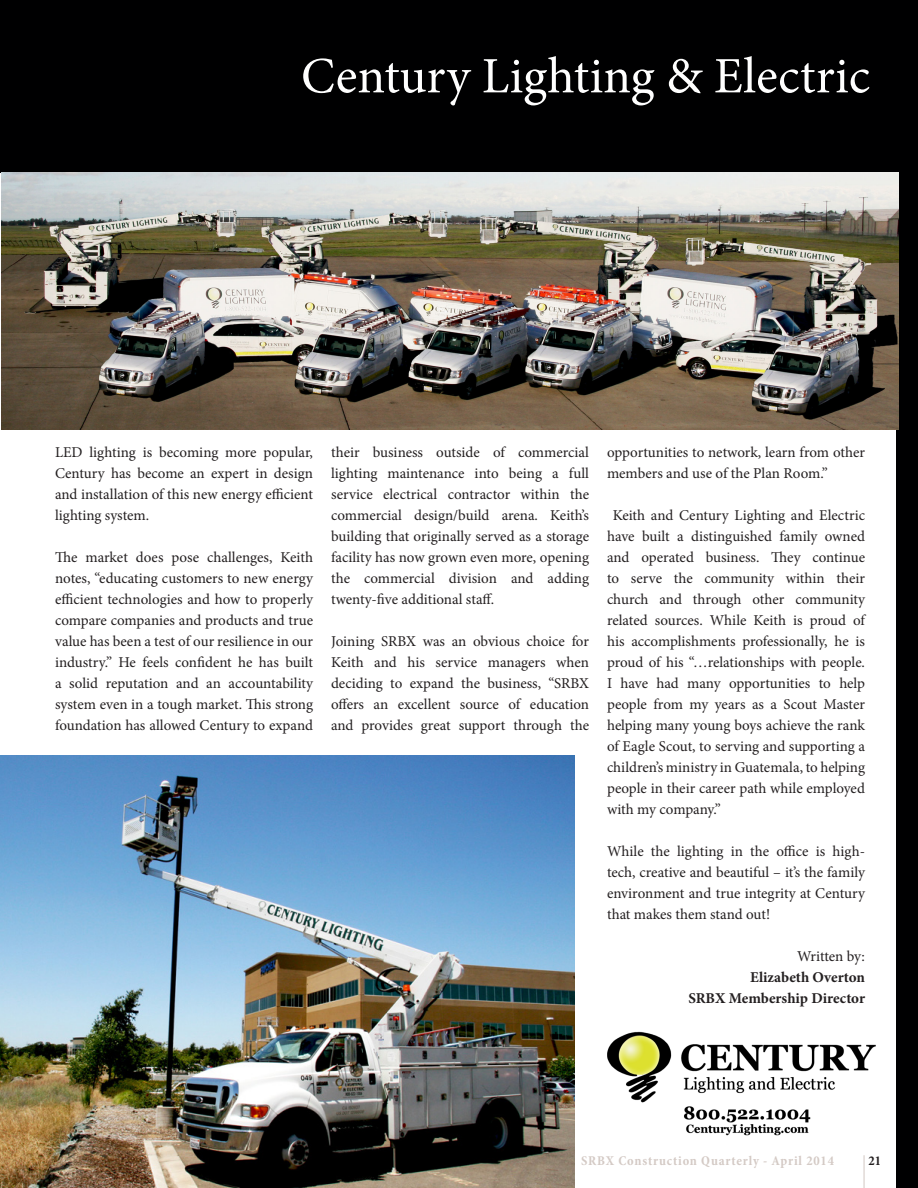
<style>
.page{position:relative;width:918px;height:1188px;background:#fff}
.page>*{position:absolute;margin:0;border:0;box-sizing:border-box;transform-origin:0 0}
.t1{font:51px "Minion Pro";color:#fff}
.t2{font:15px/21px "Minion Pro";color:#231f20;text-align:justify}
.t3{font:700 15px "Minion Pro";color:#231f20}
.t4{font:700 condensed 13.5px "Minion Pro";letter-spacing:.06em;color:#d4cac5}
.t5{font:700 condensed 13.5px "Minion Pro";color:#231f20}
</style>
<div class="page">
<hr style="left:864px;top:1155px;width:1px;height:33px;background:#d4cac5">
<div style="left:0;top:0;width:918px;height:173px;background:#000001"></div>
<div style="left:896px;top:0;width:22px;height:1188px;background:#000001"></div>
<img style="left:607px;top:1032px;width:269px;height:104px">
<img style="left:1px;top:173px;width:897px;height:256px">
<img style="left:0;top:756px;width:574px;height:432px">
<p class="t1" style="left:301px;top:42px;width:571px">Century Lighting &amp; Electric</p>
<p class="t2" style="left:55px;top:442px;width:260px">LED lighting is becoming more popular, Century has become an expert in design and installation of this new energy efficient lighting system.</p>
<p class="t2" style="left:55px;top:547px;width:260px">The market does pose challenges, Keith notes, “educating customers to new energy efficient technologies and how to properly compare companies and products and true value has been a test of our resilience in our industry.” He feels confident he has built a solid reputation and an accountability system even in a tough market. This strong foundation has allowed Century to expand</p>
<p class="t2" style="left:331px;top:442px;width:260px">their business outside of commercial lighting maintenance into being a full service electrical contractor within the commercial design/build arena. Keith’s building that originally served as a storage facility has now grown even more, opening the commercial division and adding twenty-five additional staff.</p>
<p class="t2" style="left:331px;top:631px;width:260px">Joining SRBX was an obvious choice for Keith and his service managers when deciding to expand the business, “SRBX offers an excellent source of education and provides great support through the</p>
<p class="t2" style="left:607px;top:442px;width:259px">opportunities to network, learn from other members and use of the Plan Room.”</p>
<p class="t2" style="left:607px;top:505px;width:260px;text-indent:6px">Keith and Century Lighting and Electric have built a distinguished family owned and operated business. They continue to serve the community within their church and through other community related sources. While Keith is proud of his accomplishments professionally, he is proud of his “…relationships with people.<br>I have had many opportunities to help people from my years as a Scout Master helping many young boys achieve the rank of Eagle Scout, to serving and supporting a children’s ministry in Guatemala, to helping people in their career path while employed with my company.”</p>
<p class="t2" style="left:607px;top:841px;width:260px">While the lighting in the office is high&shy;tech, creative and beautiful – it’s the family environment and true integrity at Century that makes them stand out!</p>
<p class="t2" style="left:797px;top:946px;width:69px">Written by:</p>
<p class="t3" style="left:750px;top:967px;width:116px">Elizabeth Overton</p>
<p class="t3" style="left:688px;top:988px;width:178px">SRBX Membership Director</p>
<p class="t4" style="left:581px;top:1151px;width:254px">SRBX Construction Quarterly - April 2014</p>
<p class="t5" style="left:868px;top:1151px;width:14px">21</p>
</div>
